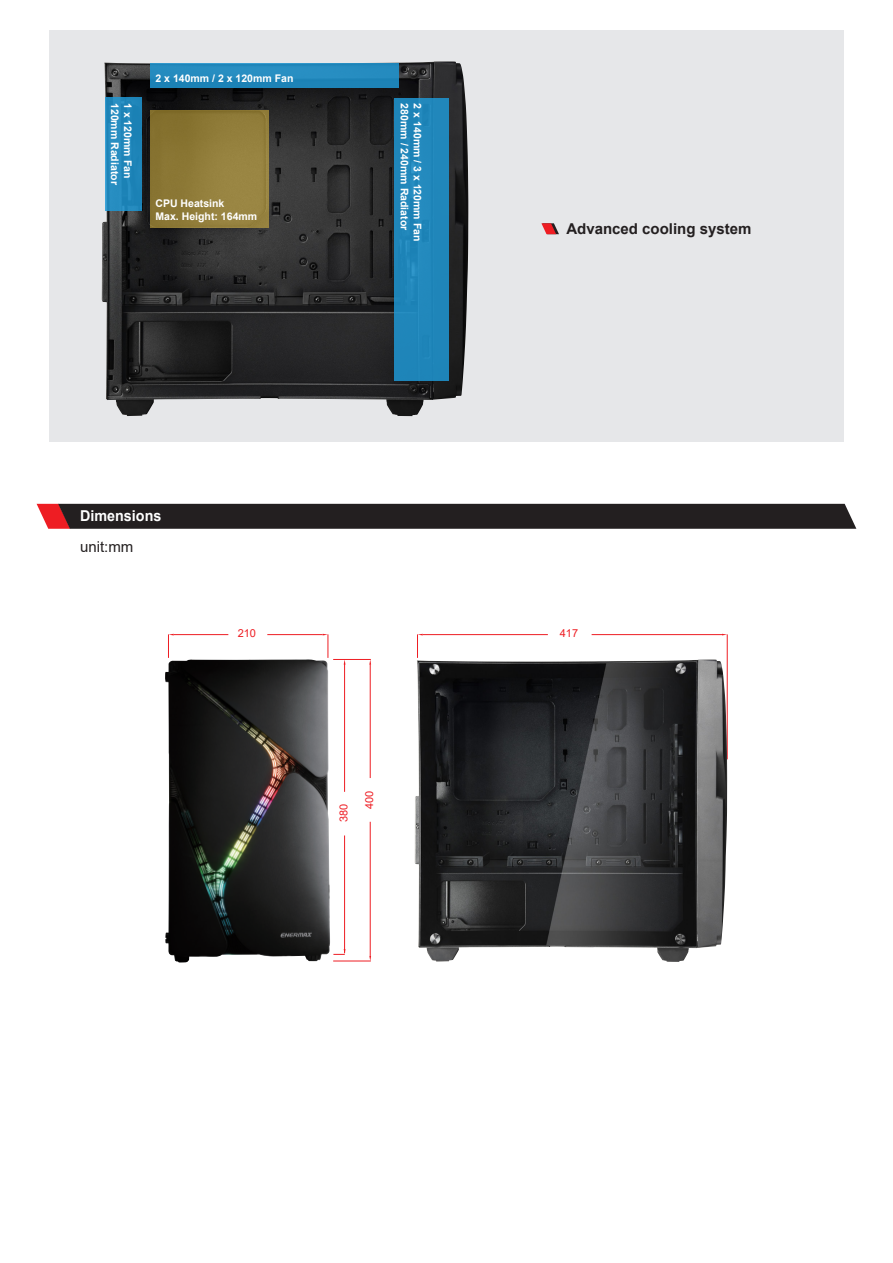
<style>
.page{position:relative;width:893px;height:1263px;background:#fff}
.page>*{position:absolute;margin:0;border:0;box-sizing:border-box;transform-origin:0 0}
.t1{font:700 15px "Arial";color:#231f20}
.t2{font:700 15px "Arial";color:#fff;scale:.96 1}
.t3{font:15px "Arial";color:#231f20}
.t4{font:10.95px "Arial";color:#ee1d23}
.t5{font:700 10.5px/13px "Arial";color:#fff}
</style>
<div class="page">
<div style="left:49px;top:30px;width:795px;height:411px;background:#e6e7e9"></div>
<svg style="left:37px;top:504px;width:819px;height:25px;background:#2d2325"></svg>
<hr style="left:333px;top:659px;width:38px;height:1px;background:#ee1d23">
<hr style="left:333px;top:961px;width:38px;height:1px;background:#ee1d23">
<hr style="left:370px;top:822px;width:1px;height:134px;background:#ee1d23">
<hr style="left:370px;top:664px;width:1px;height:114px;background:#ee1d23">
<hr style="left:344px;top:664px;width:1px;height:128px;background:#ee1d23">
<hr style="left:344px;top:835px;width:1px;height:118px;background:#ee1d23">
<svg style="left:333px;top:949px;width:12px;height:6px"></svg>
<hr style="left:174px;top:634px;width:54px;height:1px;background:#ee1d23">
<hr style="left:267px;top:634px;width:56px;height:1px;background:#ee1d23">
<svg style="left:323px;top:634px;width:6px;height:24px"></svg>
<svg style="left:168px;top:634px;width:6px;height:24px"></svg>
<img style="left:165px;top:659px;width:165px;height:303px">
<img style="left:102px;top:61px;width:366px;height:355px">
<div style="left:150px;top:110px;width:119px;height:118px;background:#907c39"></div>
<div style="left:106px;top:98px;width:36px;height:113px;background:#2087bb"></div>
<div style="left:150px;top:63px;width:248px;height:25px;background:#248abe"></div>
<div style="left:394px;top:98px;width:54px;height:282px;background:#1f86ba"></div>
<hr style="left:727px;top:634px;width:1px;height:125px;background:#ee1d23">
<hr style="left:423px;top:634px;width:125px;height:1px;background:#ee1d23">
<hr style="left:592px;top:634px;width:130px;height:1px;background:#ee1d23">
<svg style="left:417px;top:634px;width:6px;height:24px"></svg>
<img style="left:415px;top:659px;width:312px;height:303px">
<svg style="left:541px;top:223px;width:18px;height:11px"></svg>
<p class="t5" style="left:121px;top:103px;width:83px;rotate:90deg">120mm Radiator</p>
<p class="t5" style="left:134px;top:103px;width:77px;rotate:90deg">1 x 120mm Fan</p>
<p class="t5" style="left:156px;top:72px;width:139px">2 x 140mm / 2 x 120mm Fan</p>
<p class="t5" style="left:156px;top:197px;width:103px">CPU Heatsink<br>Max. Height: 164mm</p>
<p class="t5" style="left:411px;top:103px;width:128px;rotate:90deg">280mm / 240mm Radiator</p>
<p class="t5" style="left:424px;top:103px;width:139px;rotate:90deg">2 x 140mm / 3 x 120mm Fan</p>
<h1 class="t2" style="left:80px;top:505px;width:86px">Dimensions</h1>
<h1 class="t3" style="left:80px;top:536px;width:55px">unit:mm</h1>
<p class="t4" style="left:238px;top:625px;width:20px">210</p>
<p class="t4" style="left:336px;top:822px;width:20px;rotate:-90deg">380</p>
<p class="t4" style="left:362px;top:809px;width:20px;rotate:-90deg">400</p>
<h1 class="t1" style="left:566px;top:218px;width:187px">Advanced cooling system</h1>
<p class="t4" style="left:560px;top:625px;width:20px">417</p>
</div>
